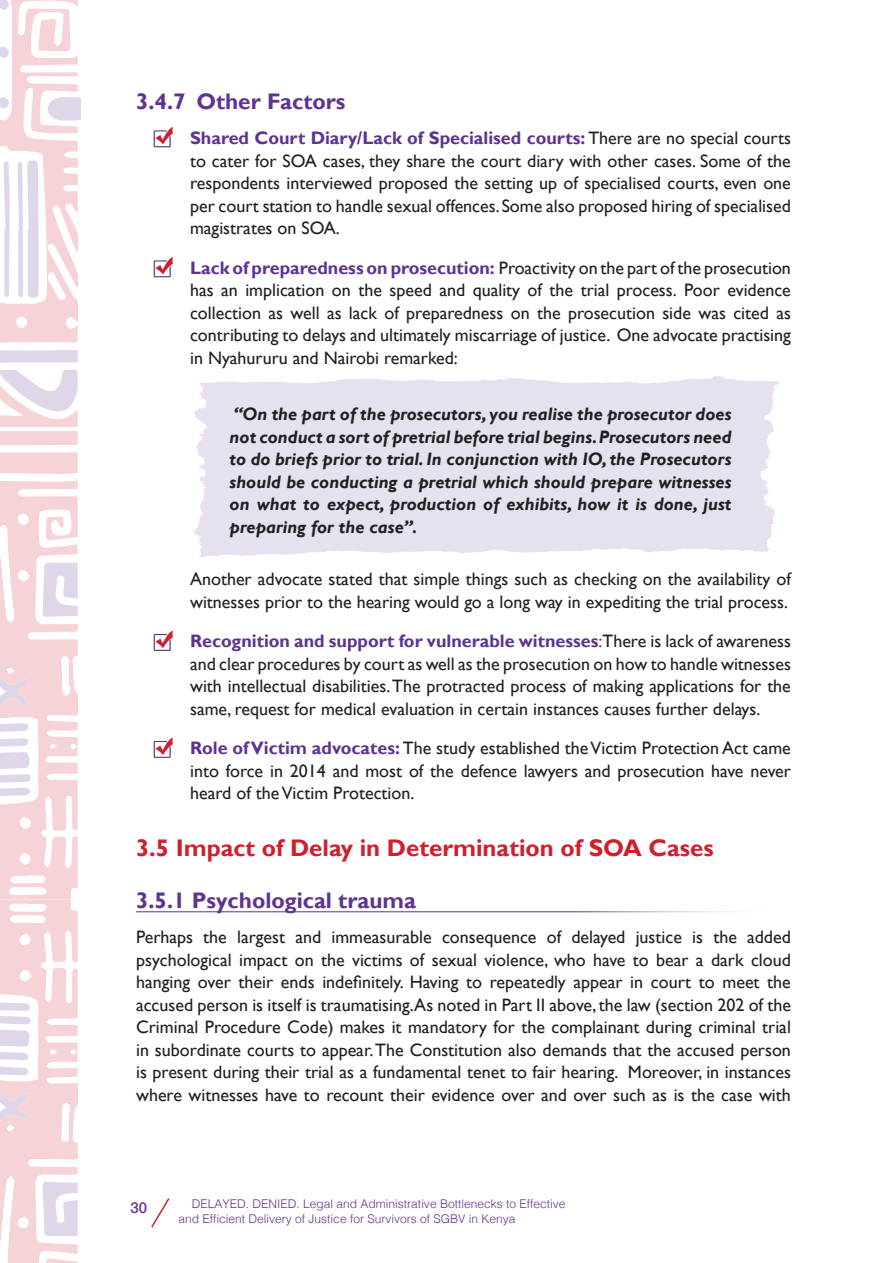
<style>
.page{position:relative;width:893px;height:1263px;background:#fff}
.page>*{position:absolute;margin:0;border:0;box-sizing:border-box;transform-origin:0 0}
.t1{font:700 24px "Gill Sans";color:#cf202f}
.t2{font:700 22.5px "Gill Sans";color:#603393}
.t3{font:18px/22.5px "Gill Sans";color:#231f20;text-align:justify}
.t4{font:italic 700 18px/22.5px "Gill Sans";color:#231f20;text-align:justify}
.t5{font:500 15px "Helvetica Neue";color:#603393}
.t6{font:300 12px/14.4px "Helvetica";color:#603393}
.s1{font-weight:700;color:#603393}
.s2{color:#603393}
</style>
<div class="page">
<svg style="left:194px;top:376px;width:588px;height:181px;background:#e9e3f0"></svg>
<svg style="left:153px;top:127px;width:20px;height:21px"></svg>
<svg style="left:153px;top:257px;width:20px;height:21px"></svg>
<svg style="left:153px;top:630px;width:20px;height:21px"></svg>
<svg style="left:153px;top:737px;width:20px;height:21px"></svg>
<hr style="left:136px;top:911px;width:655px;height:1px;background:#603393">
<svg style="left:0;top:0;width:78px;height:876px;fill:#f5d3d6"></svg>
<svg style="left:0;top:370px;width:78px;height:42px"></svg>
<svg style="left:43px;top:562px;width:35px;height:55px"></svg>
<svg style="left:0;top:350px;width:78px;height:13px"></svg>
<svg style="left:61px;top:656px;width:9px;height:39px"></svg>
<div style="left:20px;top:817px;width:11px;height:12px;background:#fff;border-radius:50%"></div>
<svg style="left:0;top:514px;width:29px;height:108px"></svg>
<div style="left:20px;top:853px;width:10px;height:12px;background:#fff;border-radius:50%"></div>
<div style="left:16px;top:317px;width:11px;height:11px;background:#fff;border-radius:50%"></div>
<svg style="left:50px;top:743px;width:7px;height:6px"></svg>
<svg style="left:70px;top:744px;width:7px;height:5px"></svg>
<svg style="left:0;top:146px;width:66px;height:158px"></svg>
<svg style="left:0;top:0;width:12px;height:120px"></svg>
<svg style="left:48px;top:97px;width:33px;height:23px"></svg>
<svg style="left:0;top:668px;width:40px;height:139px"></svg>
<svg style="left:0;top:876px;width:78px;height:387px"></svg>
<svg style="left:151px;top:1198px;width:19px;height:30px"></svg>
<p class="t2" style="left:136px;top:88px;width:211px">3.4.7 Other Factors</p>
<p class="t3" style="left:190px;top:127px;width:602px"><span class="s1">Shared Court Diary/Lack of Specialised courts:</span> There are no special courts to cater for SOA cases, they share the court diary with other cases. Some of the respondents interviewed proposed the setting up of specialised courts, even one per court station to handle sexual offences. Some also proposed hiring of specialised magistrates on SOA.</p>
<p class="t3" style="left:190px;top:257px;width:602px"><span class="s1">Lack of preparedness on prosecution:</span> Proactivity on the part of the prosecution has an implication on the speed and quality of the trial process. Poor evidence collection as well as lack of preparedness on the prosecution side was cited as contributing to delays and ultimately miscarriage of justice. One advocate practising in Nyahururu and Nairobi remarked:</p>
<p class="t4" style="left:230px;top:404px;width:503px">“On the part of the prosecutors, you realise the prosecutor does not conduct a sort of pretrial before trial begins. Prosecutors need to do briefs prior to trial. In conjunction with IO, the Prosecutors should be conducting a pretrial which should prepare witnesses on what to expect, production of exhibits, how it is done, just preparing for the case”.</p>
<p class="t3" style="left:190px;top:568px;width:602px">Another advocate stated that simple things such as checking on the availability of witnesses prior to the hearing would go a long way in expediting the trial process.</p>
<p class="t3" style="left:190px;top:630px;width:602px"><span class="s1">Recognition and support for vulnerable witnesses</span><span class="s2">:</span>There is lack of awareness and clear procedures by court as well as the prosecution on how to handle witnesses with intellectual disabilities. The protracted process of making applications for the same, request for medical evaluation in certain instances causes further delays.</p>
<p class="t3" style="left:190px;top:737px;width:602px"><span class="s1">Role of Victim advocates:</span> The study established the Victim Protection Act came into force in 2014 and most of the defence lawyers and prosecution have never heard of the Victim Protection.</p>
<h1 class="t1" style="left:136px;top:833px;width:579px">3.5 Impact of Delay in Determination of SOA Cases</h1>
<p class="t2" style="left:136px;top:887px;width:282px">3.5.1 Psychological trauma</p>
<p class="t3" style="left:136px;top:926px;width:656px">Perhaps the largest and immeasurable consequence of delayed justice is the added psychological impact on the victims of sexual violence, who have to bear a dark cloud hanging over their ends indefinitely. Having to repeatedly appear in court to meet the accused person is itself is traumatising.As noted in Part II above, the law (section 202 of the Criminal Procedure Code) makes it mandatory for the complainant during criminal trial in subordinate courts to appear. The Constitution also demands that the accused person is present during their trial as a fundamental tenet to fair hearing. Moreover, in instances where witnesses have to recount their evidence over and over such as is the case with</p>
<p class="t5" style="left:131px;top:1195px;width:18px">30</p>
<p class="t6" style="left:179px;top:1196px;width:388px;text-indent:13px">DELAYED. DENIED. Legal and Administrative Bottlenecks to Effective and Efficient Delivery of Justice for Survivors of SGBV in Kenya</p>
</div>
